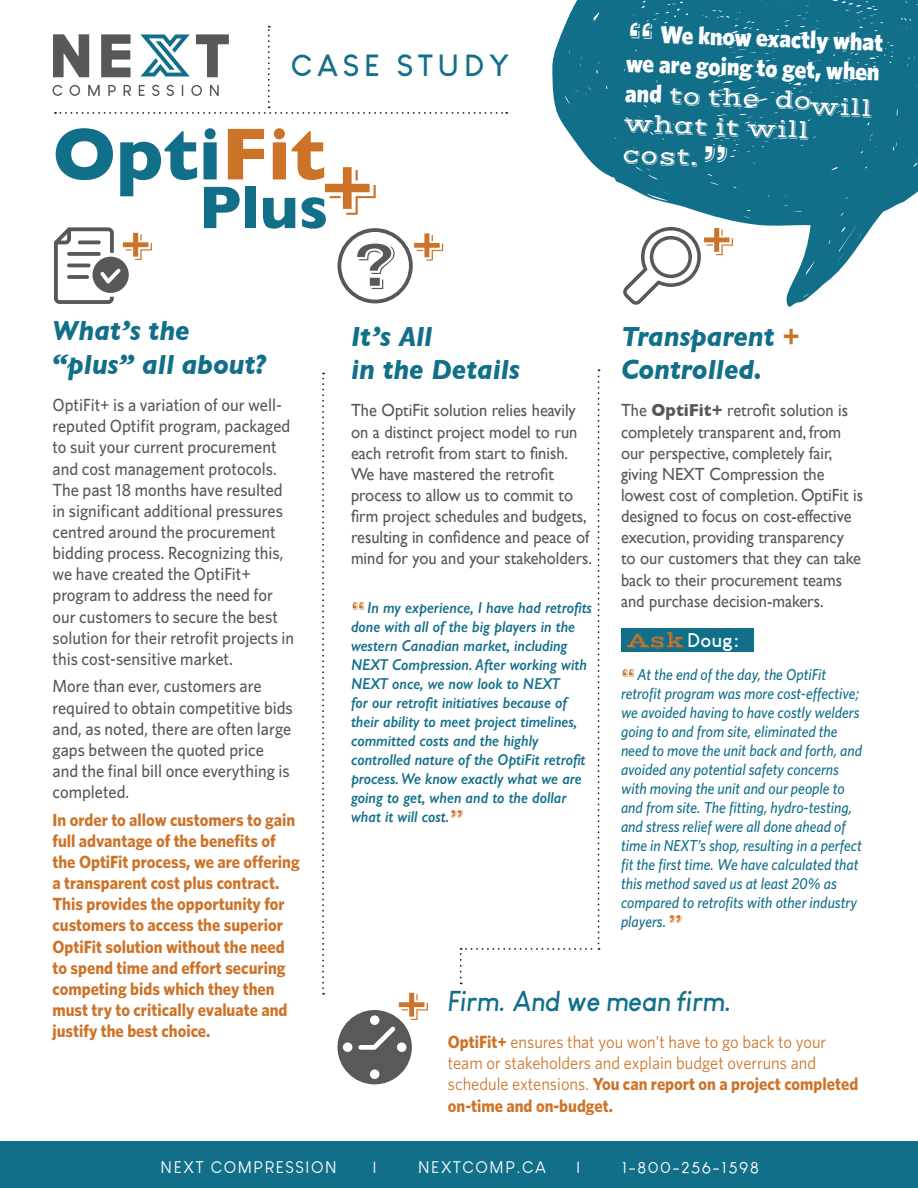
<style>
.page{position:relative;width:918px;height:1188px;background:#fff}
.page>*{position:absolute;margin:0;border:0;box-sizing:border-box;transform-origin:0 0}
.t1{font:63px "Vast Shadow";color:#57585a}
.t2{font:700 30px "Louis George Cafe";letter-spacing:.16em;color:#126f8a}
.t3{font:italic 700 28.2px/33.9px "Gill Sans";color:#126f8a;scale:.93 1}
.t4{font:italic 700 28.2px "Louis George Cafe";color:#126f8a;scale:.93 1}
.t5{font:900 24.9px/29.8px "Whitney";color:#fff;text-align:justify;scale:.93 1}
.t6{font:24.9px "Vast Shadow";color:#fff;scale:.93 1}
.t7{font:22.5px "Vast Shadow";color:#cd7328}
.t8{font:700 19.5px "Louis George Cafe";color:#fff}
.t9{font:17.7px/21.1px "Gill Sans";color:#57585a;scale:.93 1}
.t10{font:500 17.7px/21.1px "Whitney";color:#57585a;scale:.93 1}
.t11{font:700 17.7px/21.1px "Whitney";color:#cd7328;scale:.93 1}
.t12{font:17.7px/21.1px "Whitney";color:#cd7328;scale:.93 1}
.t13{font:16.5px "Louis George Cafe";letter-spacing:.1em;color:#fff}
.t14{font:italic 500 15.9px/19px "Whitney";color:#126f8a;scale:.93 1}
.t15{font:italic 600 15.9px/19px "Gill Sans";color:#126f8a;scale:.93 1}
.s1{font-family:"Vast Shadow";font-weight:400;font-size:45.9px}
.s2{font-family:"Vast Shadow";font-weight:400}
.s3{font-size:45.9px}
.s4{font-family:"Vast Shadow";font-weight:400;font-style:normal;font-size:22.5px;color:#cd7328}
.s5{color:#cd7328}
.s6{font-weight:700}
.s7{font-family:"Vast Shadow";font-weight:400;font-size:21.6px;color:#cd7328}
</style>
<div class="page">
<svg style="left:555px;top:0;width:363px;height:301px;fill:#126f8a"></svg>
<svg style="left:338px;top:993px;width:90px;height:91px"></svg>
<svg style="left:623px;top:227px;width:110px;height:78px"></svg>
<svg style="left:322px;top:373px;width:2px;height:622px"></svg>
<svg style="left:460px;top:369px;width:140px;height:615px"></svg>
<svg style="left:54px;top:227px;width:98px;height:77px"></svg>
<div style="left:621px;top:628px;width:132px;height:24px;background:#126f8a"></div>
<div style="left:0;top:1142px;width:918px;height:46px;background:#126f8a"></div>
<svg style="left:52px;top:26px;width:455px;height:88px"></svg>
<svg style="left:56px;top:128px;width:57px;height:52px"></svg>
<svg style="left:120px;top:131px;width:77px;height:65px"></svg>
<svg style="left:204px;top:128px;width:239px;height:175px"></svg>
<p class="t2" style="left:291px;top:46px;width:220px">CASE STUDY</p>
<p class="t1" style="left:355px;top:228px;width:42px">?</p>
<p class="t5" style="left:628px;top:18px;width:277px;rotate:2deg"><span class="s1">“</span> We know exactly what we are going to get, when and <span class="s2">to the do</span></p>
<p class="t6" style="left:625px;top:109px;width:201px;rotate:2deg">what it will</p>
<p class="t6" style="left:811px;top:91px;width:68px;rotate:2deg">will</p>
<p class="t6" style="left:623px;top:140px;width:115px;rotate:2deg">cost. <span class="s3">”</span></p>
<p class="t3" style="left:53px;top:314px;width:232px">What’s the “plus” all about?</p>
<p class="t10" style="left:53px;top:394px;width:261px">OptiFit+ is a variation of our well&shy;reputed Optifit program, packaged to suit your current procurement and cost management protocols.<br>The past 18 months have resulted in significant additional pressures centred around the procurement bidding process. Recognizing this, we have created the OptiFit+ program to address the need for our customers to secure the best solution for their retrofit projects in this cost-sensitive market.</p>
<p class="t10" style="left:53px;top:675px;width:260px">More than ever, customers are required to obtain competitive bids and, as noted, there are often large gaps between the quoted price and the final bill once everything is completed.</p>
<p class="t11" style="left:53px;top:808px;width:267px">In order to allow customers to gain full advantage of the benefits of the OptiFit process, we are offering a transparent cost plus contract.<br>This provides the opportunity for customers to access the superior OptiFit solution without the need to spend time and effort securing competing bids which they then must try to critically evaluate and justify the best choice.</p>
<p class="t7" style="left:450px;top:803px;width:16px">”</p>
<p class="t3" style="left:351px;top:319px;width:183px">It’s All<br>in the Details</p>
<p class="t9" style="left:351px;top:400px;width:261px">The OptiFit solution relies heavily on a distinct project model to run each retrofit from start to finish.<br>We have mastered the retrofit process to allow us to commit to firm project schedules and budgets, resulting in confidence and peace of mind for you and your stakeholders.</p>
<p class="t15" style="left:351px;top:598px;width:261px"><span class="s4">“</span>In my experience, I have had retrofits done with all of the big players in the western Canadian market, including NEXT Compression. After working with NEXT once, we now look to NEXT<br>for our retrofit initiatives because of their ability to meet project timelines, committed costs and the highly controlled nature of the OptiFit retrofit process. We know exactly what we are going to get, when and to the dollar what it will cost.</p>
<p class="t3" style="left:621px;top:319px;width:194px">Transparent <span class="s5">+<br></span>Controlled.</p>
<p class="t9" style="left:621px;top:400px;width:262px">The <span class="s6">OptiFit+</span> retrofit solution is completely transparent and, from our perspective, completely fair, giving NEXT Compression the lowest cost of completion. OptiFit is designed to focus on cost-effective execution, providing transparency<br>to our customers that they can take back to their procurement teams and purchase decision-makers.</p>
<p class="t8" style="left:627px;top:628px;width:113px"><span class="s7">Ask</span> Doug:</p>
<p class="t14" style="left:621px;top:664px;width:261px"><span class="s4">“</span>At the end of the day, the OptiFit retrofit program was more cost-effective; we avoided having to have costly welders going to and from site, eliminated the need to move the unit back and forth, and avoided any potential safety concerns with moving the unit and our people to and from site. The fitting, hydro-testing, and stress relief were all done ahead of time in NEXT’s shop, resulting in a perfect fit the first time. We have calculated that this method saved us at least 20% as compared to retrofits with other industry players.</p>
<p class="t7" style="left:669px;top:909px;width:16px">”</p>
<p class="t4" style="left:448px;top:983px;width:307px">Firm. And we mean firm.</p>
<p class="t12" style="left:448px;top:1031px;width:443px"><span class="s6">OptiFit+</span> ensures that you won’t have to go back to your team or stakeholders and explain budget overruns and schedule extensions. <span class="s6">You can report on a project completed on-time and on-budget.</span></p>
<p class="t13" style="left:161px;top:1157px;width:177px">NEXT COMPRESSION</p>
<p class="t13" style="left:373px;top:1157px;width:5px">|</p>
<p class="t13" style="left:418px;top:1157px;width:129px">NEXTCOMP.CA</p>
<p class="t13" style="left:576px;top:1157px;width:5px">|</p>
<p class="t13" style="left:622px;top:1157px;width:139px">1-800-256-1598</p>
</div>
